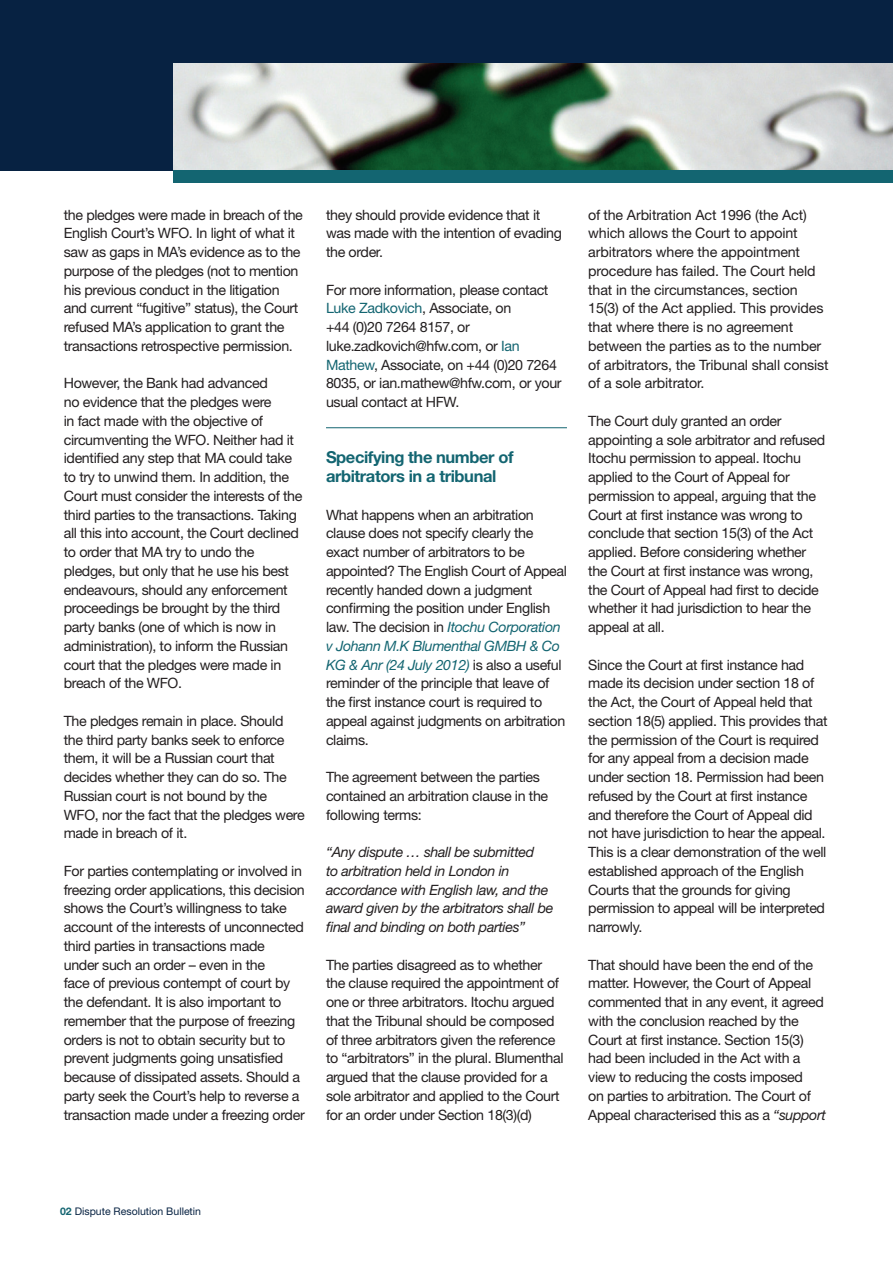
<style>
.page{position:relative;width:893px;height:1263px;background:#fff}
.page>*{position:absolute;margin:0;border:0;box-sizing:border-box;transform-origin:0 0}
.t1{font:700 16.5px/18.8px "Helvetica Neue LT";letter-spacing:-.025em;color:#136571}
.t2{font:14.25px/18.8px "Helvetica Neue LT";letter-spacing:-.025em;color:#231f20}
.t3{font:italic 14.25px/18.8px "Helvetica Neue LT";letter-spacing:-.025em;color:#231f20}
.t4{font:10.5px "Helvetica Neue LT";color:#072242}
.s1{color:#136571}
.s2{font-style:italic;color:#136571}
.s3{font-style:italic}
.s4{font-weight:700;color:#136571}
</style>
<div class="page">
<div style="left:0;top:0;width:893px;height:170px;background:#072242"></div>
<img style="left:174px;top:64px;width:719px;height:106px">
<div style="left:174px;top:170px;width:719px;height:13px;background:#136571"></div>
<hr style="left:326px;top:427px;width:241px;height:1px;background:#136571">
<p class="t2" style="left:64px;top:205px;width:241px">the pledges were made in breach of the English Court’s WFO. In light of what it saw as gaps in MA’s evidence as to the purpose of the pledges (not to mention his previous conduct in the litigation and current “fugitive” status), the Court refused MA’s application to grant the transactions retrospective permission.</p>
<p class="t2" style="left:64px;top:374px;width:240px">However, the Bank had advanced<br>no evidence that the pledges were<br>in fact made with the objective of circumventing the WFO. Neither had it identified any step that MA could take to try to unwind them. In addition, the Court must consider the interests of the third parties to the transactions. Taking all this into account, the Court declined to order that MA try to undo the pledges, but only that he use his best endeavours, should any enforcement proceedings be brought by the third party banks (one of which is now in administration), to inform the Russian court that the pledges were made in breach of the WFO.</p>
<p class="t2" style="left:64px;top:711px;width:242px">The pledges remain in place. Should the third party banks seek to enforce them, it will be a Russian court that decides whether they can do so. The Russian court is not bound by the WFO, nor the fact that the pledges were made in breach of it.</p>
<p class="t2" style="left:64px;top:861px;width:242px">For parties contemplating or involved in freezing order applications, this decision shows the Court’s willingness to take account of the interests of unconnected third parties in transactions made<br>under such an order – even in the<br>face of previous contempt of court by the defendant. It is also important to remember that the purpose of freezing orders is not to obtain security but to prevent judgments going unsatisfied because of dissipated assets. Should a party seek the Court’s help to reverse a transaction made under a freezing order</p>
<p class="t2" style="left:326px;top:205px;width:237px">they should provide evidence that it was made with the intention of evading the order.</p>
<p class="t2" style="left:326px;top:280px;width:237px">For more information, please contact<br><span class="s1">Luke Zadkovich</span>, Associate, on<br>+44 (0)20 7264 8157, or luke.zadkovich@hfw.com, or <span class="s1">Ian<br>Mathew</span>, Associate, on +44 (0)20 7264<br>8035, or ian.mathew@hfw.com, or your usual contact at HFW.</p>
<p class="t1" style="left:326px;top:448px;width:189px">Specifying the number of arbitrators in a tribunal</p>
<p class="t2" style="left:326px;top:505px;width:242px">What happens when an arbitration clause does not specify clearly the exact number of arbitrators to be appointed? The English Court of Appeal recently handed down a judgment confirming the position under English law. The decision in <span class="s2">Itochu Corporation v Johann M.K Blumenthal GMBH &amp; Co KG &amp; Anr (24 July 2012)</span> is also a useful reminder of the principle that leave of the first instance court is required to appeal against judgments on arbitration claims.</p>
<p class="t2" style="left:326px;top:767px;width:224px">The agreement between the parties contained an arbitration clause in the following terms:</p>
<p class="t3" style="left:326px;top:842px;width:229px">“Any dispute … shall be submitted<br>to arbitration held in London in accordance with English law, and the award given by the arbitrators shall be final and binding on both parties”</p>
<p class="t2" style="left:326px;top:955px;width:239px">The parties disagreed as to whether the clause required the appointment of one or three arbitrators. Itochu argued that the Tribunal should be composed of three arbitrators given the reference to “arbitrators” in the plural. Blumenthal argued that the clause provided for a sole arbitrator and applied to the Court for an order under Section 18(3)(d)</p>
<p class="t2" style="left:588px;top:205px;width:242px">of the Arbitration Act 1996 (the Act) which allows the Court to appoint arbitrators where the appointment procedure has failed. The Court held that in the circumstances, section 15(3) of the Act applied. This provides that where there is no agreement between the parties as to the number of arbitrators, the Tribunal shall consist of a sole arbitrator.</p>
<p class="t2" style="left:588px;top:411px;width:239px">The Court duly granted an order appointing a sole arbitrator and refused Itochu permission to appeal. Itochu applied to the Court of Appeal for permission to appeal, arguing that the Court at first instance was wrong to conclude that section 15(3) of the Act applied. Before considering whether the Court at first instance was wrong, the Court of Appeal had first to decide whether it had jurisdiction to hear the appeal at all.</p>
<p class="t2" style="left:588px;top:655px;width:241px">Since the Court at first instance had made its decision under section 18 of the Act, the Court of Appeal held that section 18(5) applied. This provides that the permission of the Court is required for any appeal from a decision made under section 18. Permission had been refused by the Court at first instance and therefore the Court of Appeal did not have jurisdiction to hear the appeal.<br>This is a clear demonstration of the well established approach of the English Courts that the grounds for giving permission to appeal will be interpreted narrowly.</p>
<p class="t2" style="left:588px;top:955px;width:239px">That should have been the end of the matter. However, the Court of Appeal commented that in any event, it agreed with the conclusion reached by the Court at first instance. Section 15(3) had been included in the Act with a view to reducing the costs imposed<br>on parties to arbitration. The Court of Appeal characterised this as a <span class="s3">“support</span></p>
<p class="t4" style="left:60px;top:1205px;width:143px"><span class="s4">02</span> Dispute Resolution Bulletin</p>
</div>
